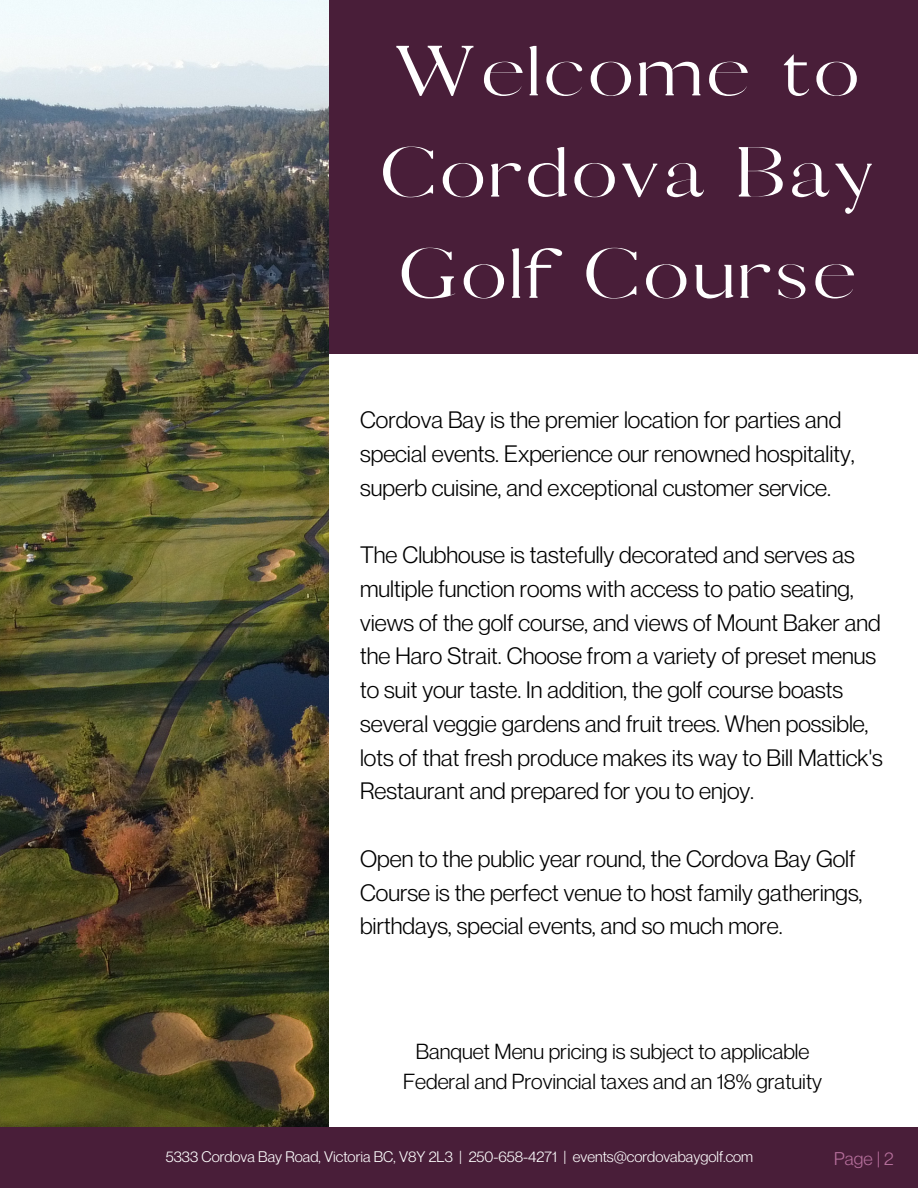
<style>
.page{position:relative;width:918px;height:1188px;background:#fff}
.page>*{position:absolute;margin:0;border:0;box-sizing:border-box;transform-origin:0 0}
.t1{font:67.5px/101.2px "Pierson";letter-spacing:.055em;color:#fff}
.t2{font:23.25px/33.8px "Neue Montreal";color:#000}
.t3{font:21.3px/29.2px "Neue Montreal";color:#000;text-align:center}
.t4{font:18px "Neue Montreal";color:#b66f9c}
.t5{font:15px "Neue Montreal";color:#fff}
</style>
<div class="page">
<div style="left:307px;top:0;width:611px;height:353px;background:#491e39"></div>
<img style="left:0;top:0;width:328px;height:1128px">
<div style="left:0;top:1128px;width:918px;height:60px;background:#491e39"></div>
<h1 class="t1" style="left:380px;top:22px;width:496px">Welcome to<br>Cordova Bay<br>Golf Course</h1>
<p class="t2" style="left:360px;top:403px;width:496px">Cordova Bay is the premier location for parties and special events. Experience our renowned hospitality, superb cuisine, and exceptional customer service.</p>
<p class="t2" style="left:360px;top:538px;width:524px">The Clubhouse is tastefully decorated and serves as multiple function rooms with access to patio seating, views of the golf course, and views of Mount Baker and the Haro Strait. Choose from a variety of preset menus to suit your taste. In addition, the golf course boasts several veggie gardens and fruit trees. When possible, lots of that fresh produce makes its way to Bill Mattick's Restaurant and prepared for you to enjoy.</p>
<p class="t2" style="left:360px;top:841px;width:504px">Open to the public year round, the Cordova Bay Golf<br>Course is the perfect venue to host family gatherings, birthdays, special events, and so much more.</p>
<p class="t3" style="left:403px;top:1037px;width:420px">Banquet Menu pricing is subject to applicable<br>Federal and Provincial taxes and an 18% gratuity</p>
<p class="t5" style="left:166px;top:1148px;width:589px">5333 Cordova Bay Road, Victoria BC, V8Y 2L3 | 250-658-4271 | events@cordovabaygolf.com</p>
<p class="t4" style="left:834px;top:1147px;width:61px">Page | 2</p>
</div>
